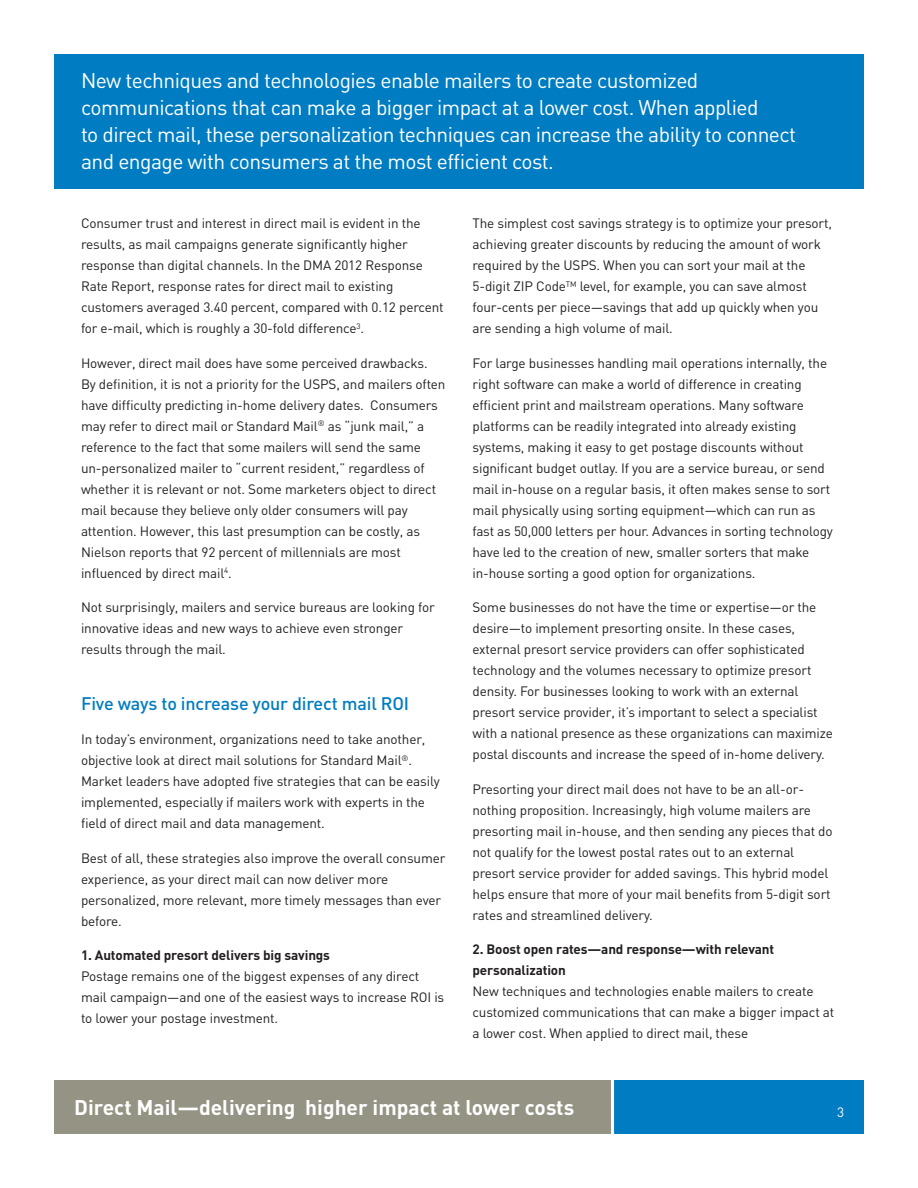
<style>
.page{position:relative;width:918px;height:1188px;background:#fff}
.page>*{position:absolute;margin:0;border:0;box-sizing:border-box;transform-origin:0 0}
.t1{font:21px/27px "DIN";letter-spacing:-.025em;color:#fff}
.t2{font:700 21px "DIN";color:#fff}
.t3{font:500 18px "DIN";letter-spacing:-.01em;color:#007cc2}
.t4{font:13.5px/21px "DIN";letter-spacing:-.01em;color:#231f20}
.t5{font:13.5px "DIN";color:#fff}
.s1{font-weight:700}
</style>
<div class="page">
<div style="left:54px;top:54px;width:809px;height:135px;background:#007cc2"></div>
<div style="left:54px;top:1080px;width:560px;height:54px;background:#959383"></div>
<div style="left:613px;top:1080px;width:251px;height:54px;background:#007cc2"></div>
<hr style="left:611px;top:1080px;width:3px;height:54px;background:#fff">
<p class="t1" style="left:81px;top:66px;width:717px">New techniques and technologies enable mailers to create customized communications that can make a bigger impact at a lower cost. When applied<br>to direct mail, these personalization techniques can increase the ability to connect and engage with consumers at the most efficient cost.</p>
<p class="t4" style="left:81px;top:212px;width:364px">Consumer trust and interest in direct mail is evident in the results, as mail campaigns generate significantly higher response than digital channels. In the DMA 2012 Response Rate Report, response rates for direct mail to existing customers averaged 3.40 percent, compared with 0.12 percent for e-mail, which is roughly a 30-fold difference<sup>3</sup>.</p>
<p class="t4" style="left:81px;top:352px;width:366px">However, direct mail does have some perceived drawbacks.<br>By definition, it is not a priority for the USPS, and mailers often have difficulty predicting in-home delivery dates. Consumers may refer to direct mail or Standard Mail<sup>®</sup> as “junk mail,” a reference to the fact that some mailers will send the same un-personalized mailer to “current resident,” regardless of whether it is relevant or not. Some marketers object to direct mail because they believe only older consumers will pay attention. However, this last presumption can be costly, as Nielson reports that 92 percent of millennials are most influenced by direct mail<sup>4</sup>.</p>
<p class="t4" style="left:81px;top:596px;width:355px">Not surprisingly, mailers and service bureaus are looking for innovative ideas and new ways to achieve even stronger results through the mail.</p>
<p class="t3" style="left:81px;top:692px;width:330px">Five ways to increase your direct mail ROI</p>
<p class="t4" style="left:81px;top:728px;width:360px">In today’s environment, organizations need to take another, objective look at direct mail solutions for Standard Mail<sup>®</sup>.<br>Market leaders have adopted five strategies that can be easily implemented, especially if mailers work with experts in the field of direct mail and data management.</p>
<p class="t4" style="left:81px;top:847px;width:366px">Best of all, these strategies also improve the overall consumer experience, as your direct mail can now deliver more personalized, more relevant, more timely messages than ever before.</p>
<p class="t4" style="left:81px;top:944px;width:365px"><span class="s1">1. Automated presort delivers big savings<br></span>Postage remains one of the biggest expenses of any direct mail campaign—and one of the easiest ways to increase ROI is to lower your postage investment.</p>
<p class="t4" style="left:472px;top:212px;width:361px">The simplest cost savings strategy is to optimize your presort, achieving greater discounts by reducing the amount of work required by the USPS. When you can sort your mail at the 5-digit ZIP Code<sup>TM</sup> level, for example, you can save almost four-cents per piece—savings that add up quickly when you are sending a high volume of mail.</p>
<p class="t4" style="left:472px;top:352px;width:362px">For large businesses handling mail operations internally, the right software can make a world of difference in creating efficient print and mailstream operations. Many software platforms can be readily integrated into already existing systems, making it easy to get postage discounts without significant budget outlay. If you are a service bureau, or send mail in-house on a regular basis, it often makes sense to sort mail physically using sorting equipment—which can run as fast as 50,000 letters per hour. Advances in sorting technology have led to the creation of new, smaller sorters that make in-house sorting a good option for organizations.</p>
<p class="t4" style="left:472px;top:596px;width:362px">Some businesses do not have the time or expertise—or the desire—to implement presorting onsite. In these cases, external presort service providers can offer sophisticated technology and the volumes necessary to optimize presort density. For businesses looking to work with an external presort service provider, it’s important to select a specialist with a national presence as these organizations can maximize postal discounts and increase the speed of in-home delivery.</p>
<p class="t4" style="left:472px;top:778px;width:362px">Presorting your direct mail does not have to be an all-or&shy;nothing proposition. Increasingly, high volume mailers are presorting mail in-house, and then sending any pieces that do not qualify for the lowest postal rates out to an external presort service provider for added savings. This hybrid model helps ensure that more of your mail benefits from 5-digit sort rates and streamlined delivery.</p>
<p class="t4" style="left:472px;top:938px;width:363px"><span class="s1">2. Boost open rates—and response—with relevant personalization<br></span>New techniques and technologies enable mailers to create customized communications that can make a bigger impact at a lower cost. When applied to direct mail, these</p>
<p class="t2" style="left:74px;top:1093px;width:501px">Direct Mail—delivering higher impact at lower costs</p>
<p class="t5" style="left:837px;top:1103px;width:9px">3</p>
</div>
